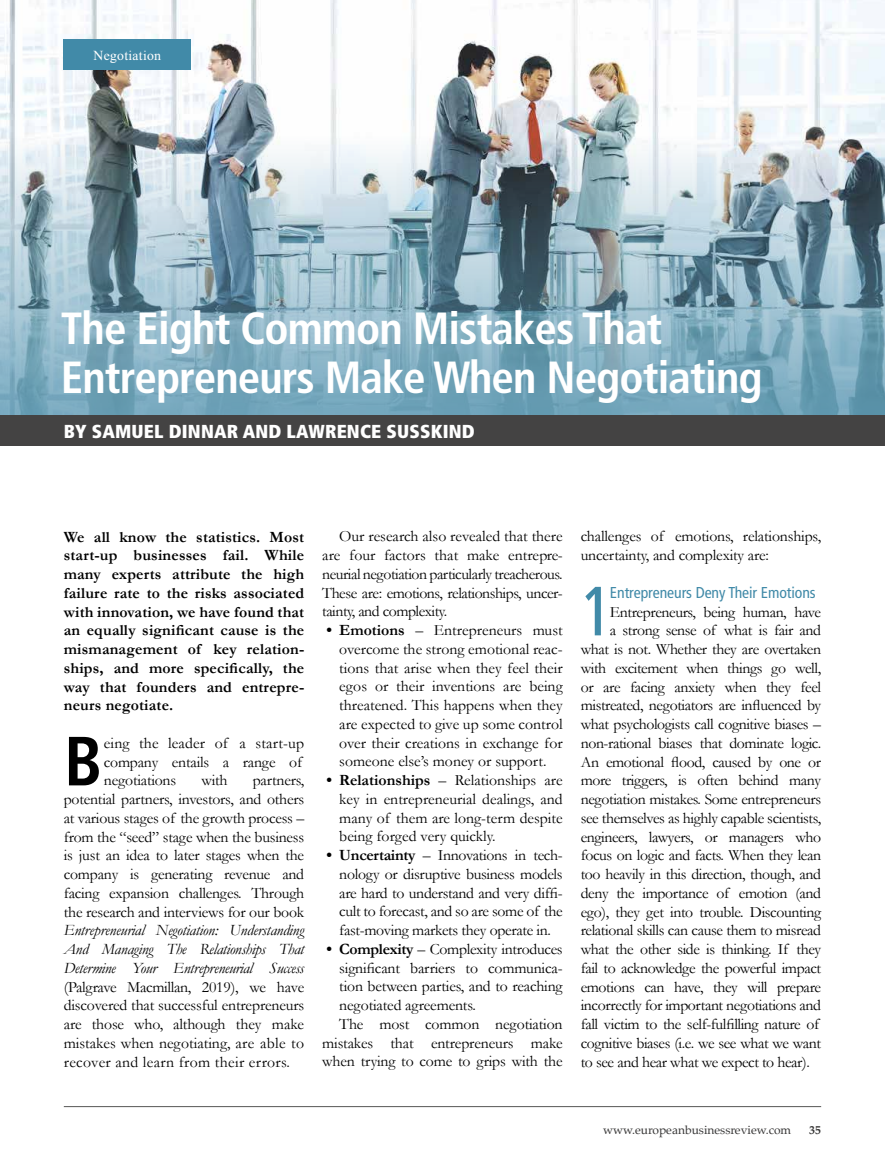
<style>
.page{position:relative;width:885px;height:1161px;background:#fff}
.page>*{position:absolute;margin:0;border:0;box-sizing:border-box;transform-origin:0 0}
.t1{font:700 condensed 69.45px "Frutiger";color:#000}
.t2{font:condensed 69.45px "Frutiger";color:#418aa8}
.t3{font:700 condensed 45px/49.5px "Frutiger";letter-spacing:-.02em;color:#fff}
.t4{font:900 condensed 18.75px "Frutiger";letter-spacing:.01em;color:#fff}
.t5{font:15.75px/18.8px "Garamond";letter-spacing:-.025em;color:#000;text-align:justify}
.t6{font:700 15.75px/18.8px "Garamond";letter-spacing:.01em;color:#000;text-align:justify}
.t7{font:italic 15.75px/18.8px "Garamond";letter-spacing:-.02em;color:#000;text-align:justify}
.t8{font:condensed 15.75px "Frutiger";letter-spacing:-.005em;color:#418aa8}
.t9{font:500 13.5px "Magazine MF";letter-spacing:.02em;color:#fff}
.t10{font:12px "Palatino";color:#373636}
.t11{font:700 12px "Palatino";color:#373636}
.s1{font-weight:700}
</style>
<div class="page">
<hr style="left:64px;top:1106px;width:757px;height:1px;background:#575756">
<img style="left:0;top:0;width:884px;height:78px">
<svg style="left:0;top:78px;width:884px;height:337px;background:#9bb5c1"></svg>
<div style="left:64px;top:39px;width:127px;height:31px;background:#418aa8"></div>
<div style="left:0;top:415px;width:884px;height:31px;background:#444343"></div>
<p class="t9" style="left:93px;top:48px;width:69px">Negotiation</p>
<h2 class="t3" style="left:61px;top:303px;width:703px">The Eight Common Mistakes That<br>Entrepreneurs Make When Negotiating</h2>
<p class="t4" style="left:64px;top:420px;width:412px">BY SAMUEL DINNAR AND LAWRENCE SUSSKIND</p>
<p class="t6" style="left:64px;top:527px;width:242px">We all know the statistics. Most start-up businesses fail. While many experts attribute the high failure rate to the risks associated with innovation, we have found that an equally significant cause is the mismanagement of key relation&shy;ships, and more specifically, the way that founders and entrepre&shy;neurs negotiate.</p>
<h1 class="t1" style="left:64px;top:720px;width:40px">B</h1>
<p class="t5" style="left:104px;top:733px;width:202px;text-align:left">eing the leader of a start-up company entails a range of negotiations</p>
<p class="t5" style="left:201px;top:771px;width:28px">with</p>
<p class="t5" style="left:64px;top:771px;width:242px;text-indent:189px">partners, potential partners, investors, and others at various stages of the growth process – from the “seed” stage when the business is just an idea to later stages when the company is generating revenue and facing expansion challenges. Through the research and interviews for our book</p>
<p class="t7" style="left:64px;top:921px;width:242px">Entrepreneurial Negotiation: Understanding And Managing The Relationships That Determine Your Entrepreneurial Success</p>
<p class="t5" style="left:64px;top:977px;width:242px">(Palgrave Macmillan, 2019), we have discovered that successful entrepreneurs are those who, although they make mistakes when negotiating, are able to recover and learn from their errors.</p>
<p class="t5" style="left:322px;top:527px;width:242px;text-indent:17px">Our research also revealed that there are four factors that make entrepre&shy;neurial negotiation particularly treacherous.<br>These are: emotions, relationships, uncer&shy;tainty, and complexity.</p>
<p class="t5" style="left:339px;top:621px;width:225px;text-indent:-13px"><span class="s1">• Emotions</span> – Entrepreneurs must overcome the strong emotional reac&shy;tions that arise when they feel their egos or their inventions are being threatened. This happens when they are expected to give up some control over their creations in exchange for someone else’s money or support.</p>
<p class="t5" style="left:339px;top:771px;width:225px;text-indent:-13px"><span class="s1">• Relationships</span> – Relationships are key in entrepreneurial dealings, and many of them are long-term despite being forged very quickly.</p>
<p class="t5" style="left:339px;top:846px;width:225px;text-indent:-13px"><span class="s1">• Uncertainty</span> – Innovations in tech&shy;nology or disruptive business models are hard to understand and very diffi&shy;cult to forecast, and so are some of the fast-moving markets they operate in.</p>
<p class="t5" style="left:326px;top:939px;width:238px"><span class="s1">• Complexity</span> – Complexity introduces</p>
<p class="t5" style="left:339px;top:958px;width:225px">significant barriers to communica-</p>
<p class="t5" style="left:339px;top:977px;width:225px">tion between parties, and to reaching</p>
<p class="t5" style="left:339px;top:995px;width:138px">negotiated agreements.</p>
<p class="t5" style="left:339px;top:1014px;width:225px">The most common negotiation</p>
<p class="t5" style="left:322px;top:1033px;width:242px">mistakes that entrepreneurs make</p>
<p class="t5" style="left:322px;top:1052px;width:242px">when trying to come to grips with the</p>
<p class="t5" style="left:580px;top:527px;width:242px">challenges of emotions, relationships, uncertainty, and complexity are:</p>
<h1 class="t2" style="left:580px;top:571px;width:35px">1</h1>
<p class="t8" style="left:610px;top:583px;width:207px">Entrepreneurs Deny Their Emotions</p>
<p class="t5" style="left:610px;top:602px;width:213px">Entrepreneurs, being human, have</p>
<p class="t5" style="left:610px;top:621px;width:213px">a strong sense of what is fair and</p>
<p class="t5" style="left:580px;top:639px;width:242px">what is not. Whether they are overtaken</p>
<p class="t5" style="left:580px;top:658px;width:242px">with excitement when things go well,</p>
<p class="t5" style="left:580px;top:677px;width:242px">or are facing anxiety when they feel</p>
<p class="t5" style="left:580px;top:696px;width:242px">mistreated, negotiators are influenced by</p>
<p class="t5" style="left:580px;top:714px;width:242px">what psychologists call cognitive biases –</p>
<p class="t5" style="left:580px;top:733px;width:242px">non-rational biases that dominate logic.</p>
<p class="t5" style="left:580px;top:752px;width:242px">An emotional flood, caused by one or</p>
<p class="t5" style="left:580px;top:771px;width:242px">more triggers, is often behind many</p>
<p class="t5" style="left:580px;top:789px;width:242px">negotiation mistakes. Some entrepreneurs</p>
<p class="t5" style="left:580px;top:808px;width:242px">see themselves as highly capable scientists,</p>
<p class="t5" style="left:580px;top:827px;width:242px">engineers, lawyers, or managers who</p>
<p class="t5" style="left:580px;top:846px;width:242px">focus on logic and facts. When they lean</p>
<p class="t5" style="left:580px;top:864px;width:242px">too heavily in this direction, though, and</p>
<p class="t5" style="left:580px;top:883px;width:242px">deny the importance of emotion (and</p>
<p class="t5" style="left:580px;top:902px;width:242px">ego), they get into trouble. Discounting</p>
<p class="t5" style="left:580px;top:921px;width:242px">relational skills can cause them to misread</p>
<p class="t5" style="left:580px;top:939px;width:242px">what the other side is thinking. If they</p>
<p class="t5" style="left:580px;top:958px;width:242px">fail to acknowledge the powerful impact</p>
<p class="t5" style="left:580px;top:977px;width:242px">emotions can have, they will prepare</p>
<p class="t5" style="left:580px;top:996px;width:242px">incorrectly for important negotiations and</p>
<p class="t5" style="left:580px;top:1014px;width:240px">fall victim to the self-fulfilling nature of</p>
<p class="t5" style="left:580px;top:1033px;width:242px">cognitive biases (i.e. we see what we want</p>
<p class="t5" style="left:580px;top:1052px;width:230px">to see and hear what we expect to hear).</p>
<p class="t10" style="left:603px;top:1120px;width:189px">www.europeanbusinessreview.com</p>
<p class="t11" style="left:809px;top:1120px;width:13px">35</p>
</div>
